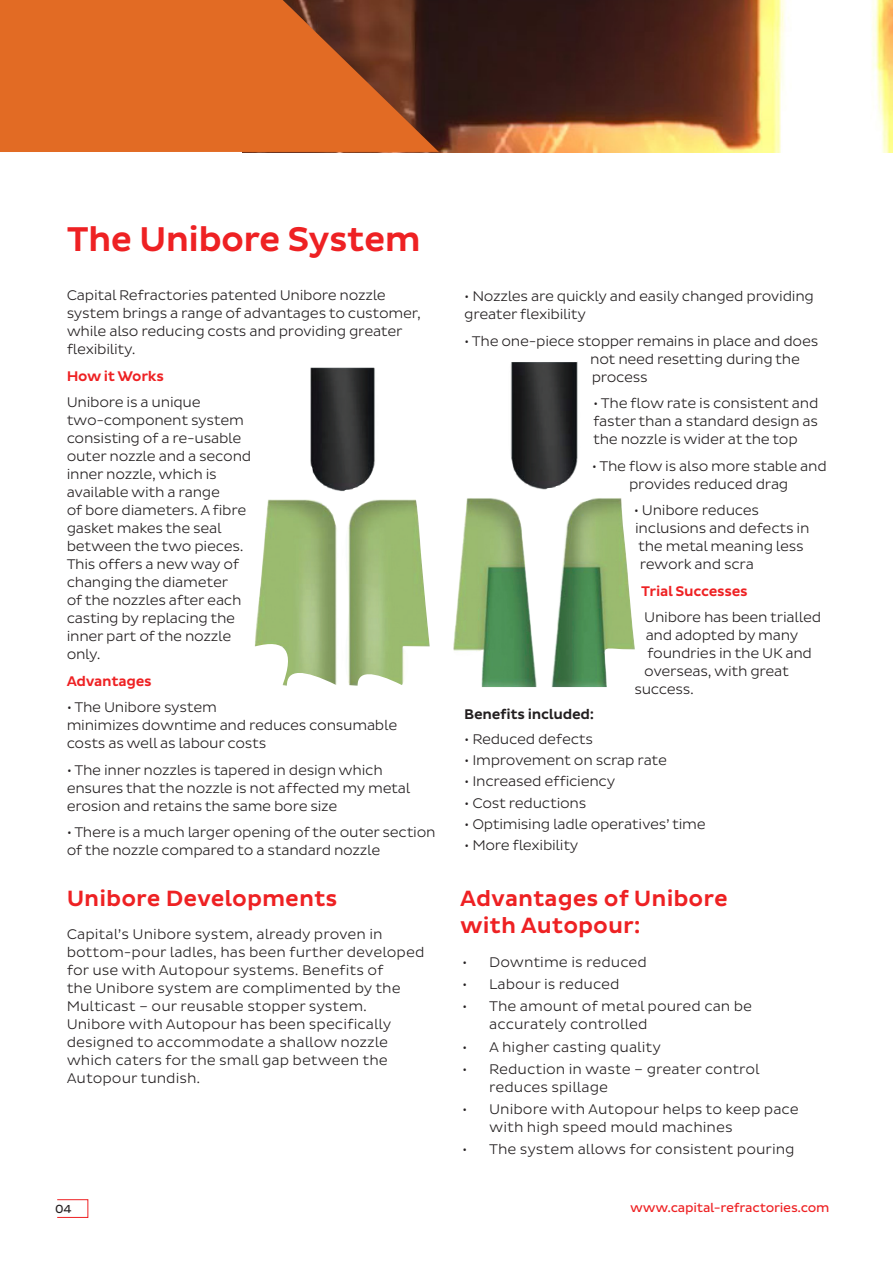
<style>
.page{position:relative;width:893px;height:1263px;background:#fff}
.page>*{position:absolute;margin:0;border:0;box-sizing:border-box;transform-origin:0 0}
.t1{font:500 34.95px "Pluto Sans";letter-spacing:-.02em;color:#ee2123}
.t2{font:500 22.5px/27px "Pluto Sans";color:#ee2123}
.t3{font:300 14.25px/18px "Pluto Sans";letter-spacing:-.02em;color:#231f20}
.t4{font:300 14.25px/18px "Pluto Sans";color:#231f20}
.t5{font:500 14.25px "Pluto Sans";letter-spacing:-.02em;color:#ee2123}
.t6{font:500 14.25px "Pluto Sans";letter-spacing:-.02em;color:#231f20}
.t7{font:12.9px "Pluto Sans";letter-spacing:-.02em;color:#ee2123}
.t8{font:12px "Pluto Sans";color:#231f20}
</style>
<div class="page">
<div style="left:57px;top:1199px;width:31px;height:19px;border:1px solid #ee2123"></div>
<img style="left:255px;top:367px;width:175px;height:319px">
<img style="left:453px;top:361px;width:182px;height:326px">
<img style="left:439px;top:0;width:454px;height:152px">
<svg style="left:0;top:0;width:439px;height:152px;fill:#e26b24"></svg>
<p class="t1" style="left:67px;top:220px;width:356px">The Unibore System</p>
<p class="t3" style="left:67px;top:286px;width:356px">Capital Refractories patented Unibore nozzle system brings a range of advantages to customer, while also reducing costs and providing greater flexibility.</p>
<p class="t5" style="left:67px;top:368px;width:99px">How it Works</p>
<p class="t3" style="left:67px;top:393px;width:186px">Unibore is a unique two-component system consisting of a re-usable outer nozzle and a second inner nozzle, which is available with a range<br>of bore diameters. A fibre gasket makes the seal between the two pieces.<br>This offers a new way of changing the diameter<br>of the nozzles after each casting by replacing the inner part of the nozzle only.</p>
<p class="t5" style="left:67px;top:673px;width:87px">Advantages</p>
<p class="t3" style="left:67px;top:699px;width:332px">• The Unibore system<br>minimizes downtime and reduces consumable costs as well as labour costs</p>
<p class="t3" style="left:67px;top:761px;width:345px">• The inner nozzles is tapered in design which ensures that the nozzle is not affected my metal erosion and retains the same bore size</p>
<p class="t3" style="left:67px;top:824px;width:370px">• There is a much larger opening of the outer section of the nozzle compared to a standard nozzle</p>
<p class="t3" style="left:464px;top:288px;width:351px">• Nozzles are quickly and easily changed providing greater flexibility</p>
<p class="t3" style="left:590px;top:332px;width:230px;text-indent:-126px">• The one-piece stopper remains in place and does not need resetting during the process</p>
<p class="t3" style="left:593px;top:395px;width:227px;text-align:justify">• The flow rate is consistent and faster than a standard design as the nozzle is wider at the top</p>
<p class="t3" style="left:592px;top:457px;width:237px;text-align:center">• The flow is also more stable and provides reduced drag</p>
<p class="t3" style="left:634px;top:502px;width:127px">• Unibore reduces</p>
<p class="t3" style="left:635px;top:520px;width:176px">inclusions and defects in</p>
<p class="t3" style="left:638px;top:538px;width:167px">the metal meaning less</p>
<p class="t3" style="left:640px;top:556px;width:116px">rework and scra</p>
<p class="t5" style="left:641px;top:583px;width:108px">Trial Successes</p>
<p class="t3" style="left:644px;top:609px;width:178px">Unibore has been trialled</p>
<p class="t3" style="left:646px;top:627px;width:154px">and adopted by many</p>
<p class="t3" style="left:647px;top:645px;width:166px">foundries in the UK and</p>
<p class="t3" style="left:644px;top:663px;width:146px">overseas, with great</p>
<p class="t3" style="left:634px;top:681px;width:61px">success.</p>
<p class="t6" style="left:464px;top:706px;width:131px">Benefits included:</p>
<p class="t3" style="left:464px;top:730px;width:130px">• Reduced defects</p>
<p class="t3" style="left:464px;top:751px;width:204px">• Improvement on scrap rate</p>
<p class="t3" style="left:464px;top:773px;width:153px">• Increased efficiency</p>
<p class="t3" style="left:464px;top:794px;width:124px">• Cost reductions</p>
<p class="t3" style="left:464px;top:815px;width:243px">• Optimising ladle operatives’ time</p>
<p class="t3" style="left:464px;top:836px;width:116px">• More flexibility</p>
<p class="t2" style="left:67px;top:885px;width:272px">Unibore Developments</p>
<p class="t2" style="left:460px;top:885px;width:269px">Advantages of Unibore with Autopour:</p>
<p class="t4" style="left:67px;top:925px;width:359px">Capital’s Unibore system, already proven in bottom-pour ladles, has been further developed for use with Autopour systems. Benefits of<br>the Unibore system are complimented by the Multicast – our reusable stopper system.</p>
<p class="t4" style="left:67px;top:1015px;width:326px">Unibore with Autopour has been specifically designed to accommodate a shallow nozzle which caters for the small gap between the Autopour tundish.</p>
<p class="t4" style="left:462px;top:953px;width:186px">• Downtime is reduced</p>
<p class="t4" style="left:462px;top:975px;width:159px">• Labour is reduced</p>
<p class="t4" style="left:489px;top:997px;width:265px;text-indent:-27px">• The amount of metal poured can be accurately controlled</p>
<p class="t4" style="left:462px;top:1038px;width:201px">• A higher casting quality</p>
<p class="t4" style="left:489px;top:1060px;width:272px;text-indent:-27px">• Reduction in waste – greater control reduces spillage</p>
<p class="t4" style="left:489px;top:1100px;width:311px;text-indent:-27px">• Unibore with Autopour helps to keep pace with high speed mould machines</p>
<p class="t4" style="left:462px;top:1141px;width:334px">• The system allows for consistent pouring</p>
<p class="t8" style="left:55px;top:1201px;width:18px">04</p>
<p class="t7" style="left:630px;top:1200px;width:201px">www.capital-refractories.com</p>
</div>
